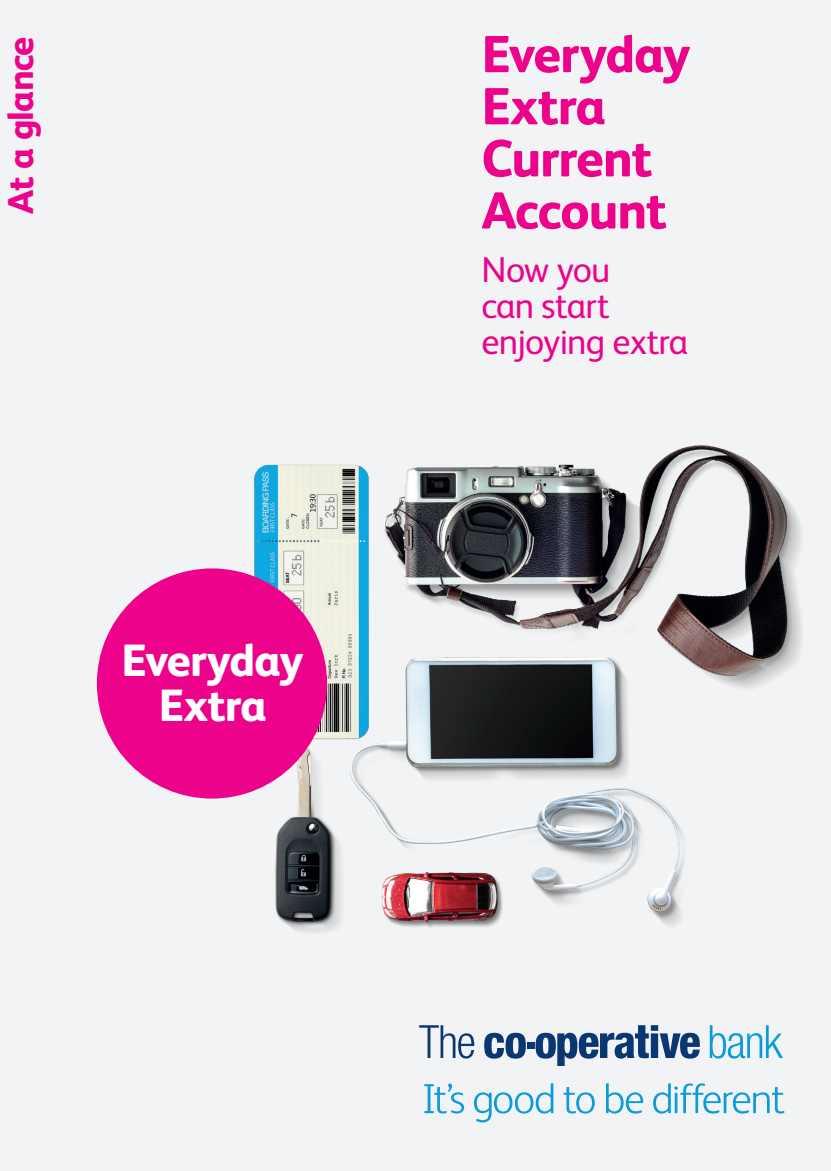
<style>
.page{position:relative;width:831px;height:1171px;background:#f2f3f4}
.page>*{position:absolute;margin:0;border:0;box-sizing:border-box;transform-origin:0 0}
.t1{font:800 52.2px/52.2px "Coop Bank";letter-spacing:-.025em;color:#ed028c}
.t2{font:800 45.2px "Coop Bank";letter-spacing:-.02em;color:#fff}
.t3{font:36px/36px "Coop Bank";letter-spacing:-.02em;color:#ed028c}
.t4{font:800 36px "Coop Bank";letter-spacing:-.02em;color:#ed028c}
</style>
<div class="page">
<img style="left:230px;top:445px;width:572px;height:487px">
<div style="left:97px;top:568px;width:230px;height:231px;background:#ed028c;border-radius:50%"></div>
<svg style="left:419px;top:1025px;width:55px;height:33px"></svg>
<svg style="left:484px;top:1033px;width:42px;height:26px"></svg>
<div style="left:527px;top:1043px;width:7px;height:6px;background:#0a3672"></div>
<svg style="left:535px;top:1025px;width:165px;height:41px"></svg>
<svg style="left:424px;top:1083px;width:40px;height:30px"></svg>
<svg style="left:474px;top:1083px;width:79px;height:39px"></svg>
<svg style="left:563px;top:1087px;width:32px;height:26px"></svg>
<svg style="left:606px;top:1083px;width:37px;height:30px"></svg>
<svg style="left:710px;top:1025px;width:73px;height:33px"></svg>
<svg style="left:653px;top:1083px;width:131px;height:30px"></svg>
<p class="t4" style="left:-5px;top:214px;width:179px;rotate:-90deg">At a glance</p>
<p class="t1" style="left:481px;top:26px;width:211px">Everyday<br>Extra<br>Current<br>Account</p>
<p class="t3" style="left:481px;top:249px;width:208px">Now you<br>can start enjoying extra</p>
<p class="t2" style="left:122px;top:628px;width:184px">Everyday</p>
<p class="t2" style="left:159px;top:673px;width:109px">Extra</p>
</div>
